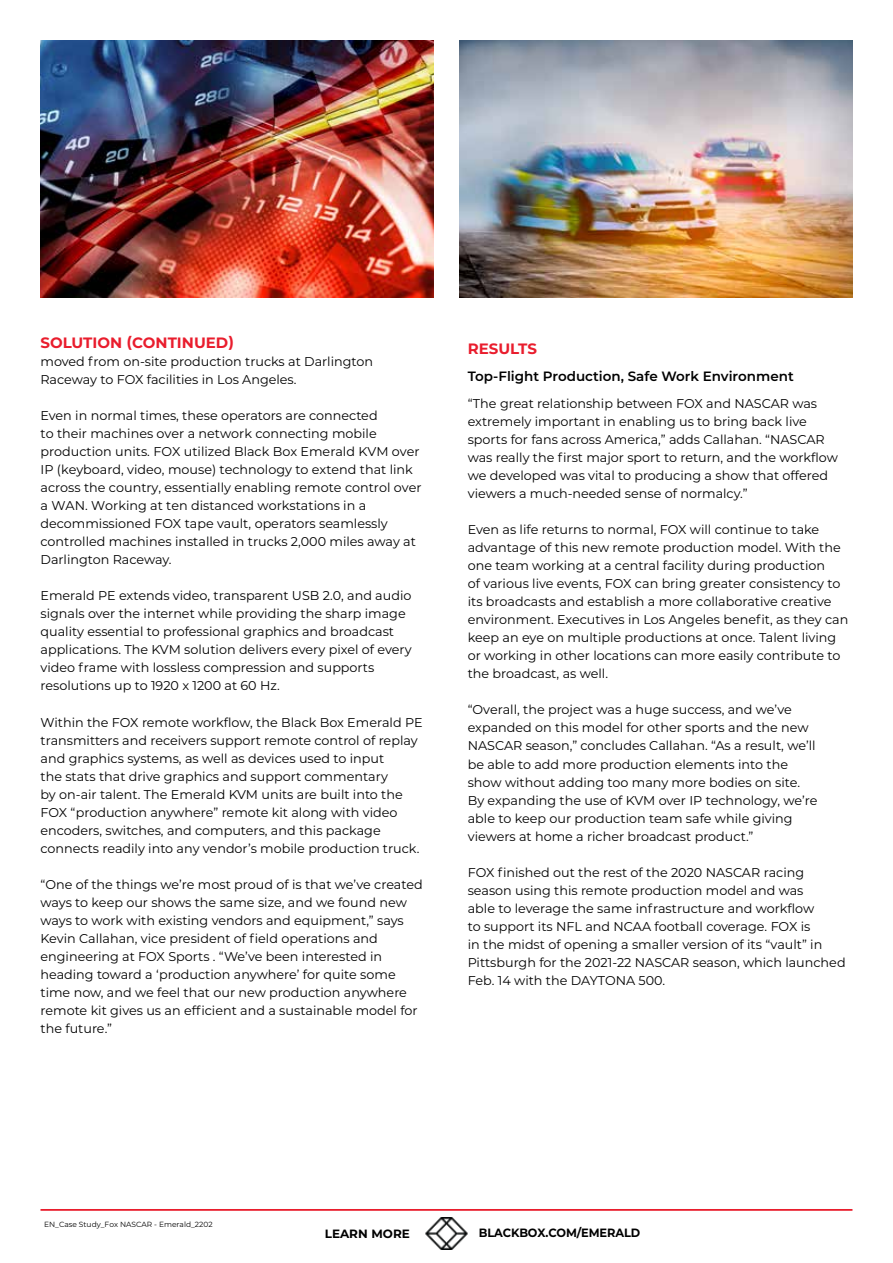
<style>
.page{position:relative;width:893px;height:1263px;background:#fff}
.page>*{position:absolute;margin:0;border:0;box-sizing:border-box;transform-origin:0 0}
.t1{font:700 15px "Montserrat";color:#e91d2d}
.t2{font:600 13.5px "Montserrat";color:#000}
.t3{font:12.75px/18px "Montserrat";color:#000}
.t4{font:700 12px "Montserrat";letter-spacing:-.01em;color:#000;scale:.95 1}
.t5{font:700 12px "Montserrat";letter-spacing:-.01em;color:#000}
.t6{font:7.5px "Montserrat";color:#000}
</style>
<div class="page">
<img style="left:426px;top:1218px;width:41px;height:31px">
<hr style="left:40px;top:1209px;width:812px;height:2px;background:#e91d2d">
<img style="left:460px;top:40px;width:392px;height:257px">
<img style="left:40px;top:40px;width:393px;height:257px">
<p class="t1" style="left:40px;top:331px;width:195px">SOLUTION (CONTINUED)</p>
<p class="t3" style="left:40px;top:352px;width:334px">moved from on-site production trucks at Darlington<br>Raceway to FOX facilities in Los Angeles.</p>
<p class="t3" style="left:40px;top:406px;width:383px">Even in normal times, these operators are connected<br>to their machines over a network connecting mobile production units. FOX utilized Black Box Emerald KVM over IP (keyboard, video, mouse) technology to extend that link across the country, essentially enabling remote control over a WAN. Working at ten distanced workstations in a decommissioned FOX tape vault, operators seamlessly controlled machines installed in trucks 2,000 miles away at Darlington Raceway.</p>
<p class="t3" style="left:40px;top:586px;width:373px">Emerald PE extends video, transparent USB 2.0, and audio signals over the internet while providing the sharp image quality essential to professional graphics and broadcast applications. The KVM solution delivers every pixel of every video frame with lossless compression and supports resolutions up to 1920 x 1200 at 60 Hz.</p>
<p class="t3" style="left:40px;top:712px;width:384px">Within the FOX remote workflow, the Black Box Emerald PE transmitters and receivers support remote control of replay and graphics systems, as well as devices used to input<br>the stats that drive graphics and support commentary<br>by on-air talent. The Emerald KVM units are built into the FOX “production anywhere” remote kit along with video encoders, switches, and computers, and this package connects readily into any vendor’s mobile production truck.</p>
<p class="t3" style="left:40px;top:874px;width:384px">“One of the things we’re most proud of is that we’ve created ways to keep our shows the same size, and we found new ways to work with existing vendors and equipment,” says Kevin Callahan, vice president of field operations and engineering at FOX Sports . “We’ve been interested in heading toward a ‘production anywhere’ for quite some time now, and we feel that our new production anywhere remote kit gives us an efficient and a sustainable model for the future.”</p>
<p class="t1" style="left:468px;top:338px;width:71px">RESULTS</p>
<p class="t2" style="left:468px;top:367px;width:328px">Top-Flight Production, Safe Work Environment</p>
<p class="t3" style="left:468px;top:394px;width:372px">“The great relationship between FOX and NASCAR was extremely important in enabling us to bring back live sports for fans across America,” adds Callahan. “NASCAR was really the first major sport to return, and the workflow we developed was vital to producing a show that offered viewers a much-needed sense of normalcy.”</p>
<p class="t3" style="left:468px;top:520px;width:382px">Even as life returns to normal, FOX will continue to take advantage of this new remote production model. With the one team working at a central facility during production<br>of various live events, FOX can bring greater consistency to its broadcasts and establish a more collaborative creative environment. Executives in Los Angeles benefit, as they can keep an eye on multiple productions at once. Talent living or working in other locations can more easily contribute to the broadcast, as well.</p>
<p class="t3" style="left:468px;top:700px;width:351px">“Overall, the project was a huge success, and we’ve expanded on this model for other sports and the new NASCAR season,” concludes Callahan. “As a result, we’ll be able to add more production elements into the show without adding too many more bodies on site.<br>By expanding the use of KVM over IP technology, we’re able to keep our production team safe while giving viewers at home a richer broadcast product.”</p>
<p class="t3" style="left:468px;top:862px;width:379px">FOX finished out the rest of the 2020 NASCAR racing season using this remote production model and was<br>able to leverage the same infrastructure and workflow<br>to support its NFL and NCAA football coverage. FOX is<br>in the midst of opening a smaller version of its “vault” in Pittsburgh for the 2021-22 NASCAR season, which launched Feb. 14 with the DAYTONA 500.</p>
<p class="t6" style="left:44px;top:1219px;width:170px">EN_Case Study_Fox NASCAR - Emerald_2202</p>
<p class="t5" style="left:325px;top:1225px;width:87px">LEARN MORE</p>
<p class="t4" style="left:479px;top:1224px;width:171px">BLACKBOX.COM/EMERALD</p>
</div>
